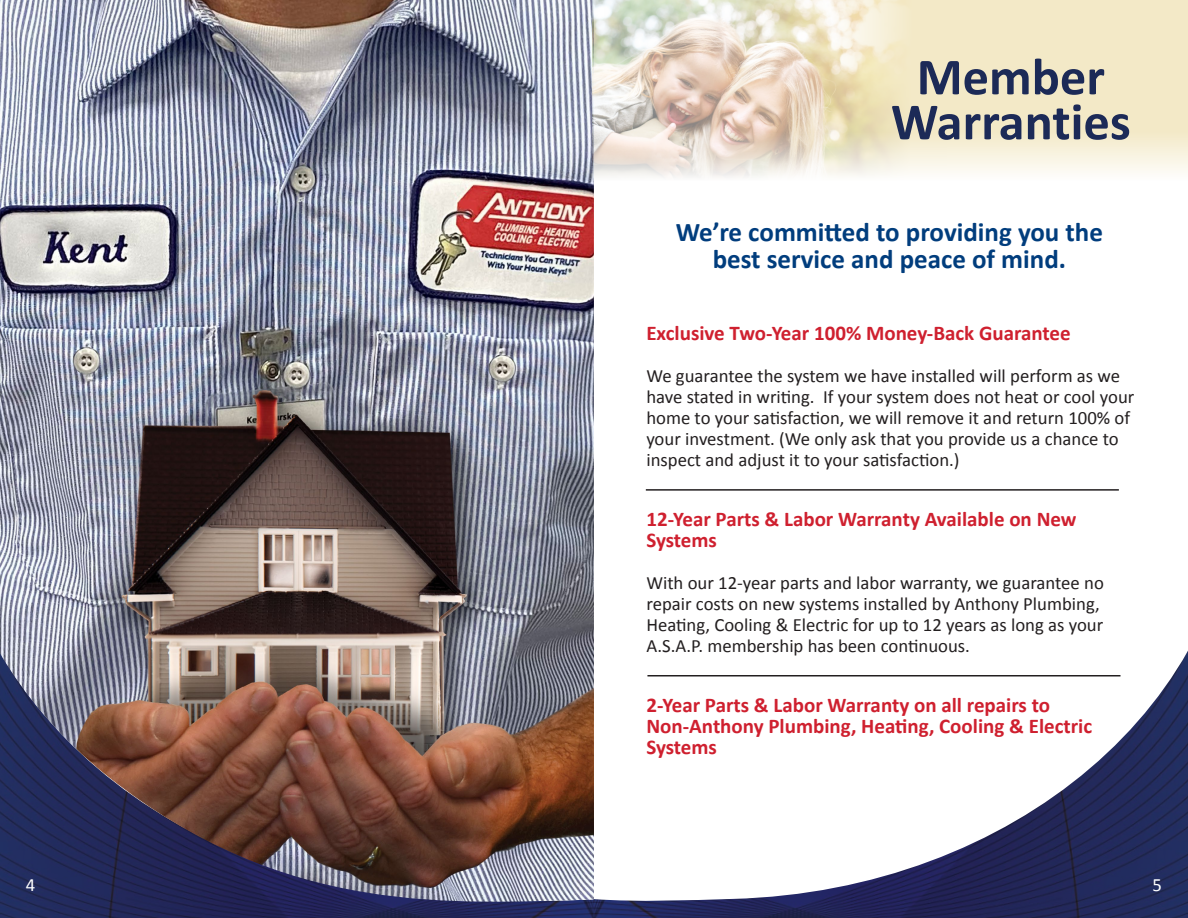
<style>
.page{position:relative;width:1188px;height:918px;background:#fff}
.page>*{position:absolute;margin:0;border:0;box-sizing:border-box;transform-origin:0 0}
.t1{font:700 52.5px/45px "Calibri";color:#1c2a57;text-align:center}
.t2{font:700 27px/27px "Calibri";color:#013d7d;text-align:center}
.t3{font:700 21px/21px "Calibri";color:#cf202f}
.t4{font:18.75px/21px "Calibri";color:#231f20}
.t5{font:18.75px "Calibri";color:#fff}
</style>
<div class="page">
<img style="left:594px;top:489px;width:594px;height:429px">
<img style="left:0;top:0;width:594px;height:918px">
<svg style="left:946px;top:0;width:242px;height:173px;background:#f4ebcc"></svg>
<img style="left:592px;top:0;width:354px;height:189px">
<hr style="left:646px;top:489px;width:473px;height:2px;background:#231f20">
<hr style="left:647px;top:675px;width:473px;height:1px;background:#231f20">
<h1 class="t1" style="left:891px;top:53px;width:241px">Member<br>Warranties</h1>
<h2 class="t2" style="left:676px;top:217px;width:429px">We’re committed to providing you the best service and peace of mind.</h2>
<p class="t3" style="left:646px;top:322px;width:426px">Exclusive Two-Year 100% Money-Back Guarantee</p>
<p class="t4" style="left:646px;top:365px;width:490px">We guarantee the system we have installed will perform as we have stated in writing. If your system does not heat or cool your home to your satisfaction, we will remove it and return 100% of your investment. (We only ask that you provide us a chance to inspect and adjust it to your satisfaction.)</p>
<p class="t3" style="left:646px;top:508px;width:432px">12-Year Parts &amp; Labor Warranty Available on New<br>Systems</p>
<p class="t4" style="left:646px;top:572px;width:459px">With our 12-year parts and labor warranty, we guarantee no repair costs on new systems installed by Anthony Plumbing, Heating, Cooling &amp; Electric for up to 12 years as long as your A.S.A.P. membership has been continuous.</p>
<p class="t3" style="left:646px;top:694px;width:447px">2-Year Parts &amp; Labor Warranty on all repairs to<br>Non-Anthony Plumbing, Heating, Cooling &amp; Electric<br>Systems</p>
<p class="t5" style="left:26px;top:873px;width:11px">4</p>
<p class="t5" style="left:1153px;top:873px;width:11px">5</p>
</div>
